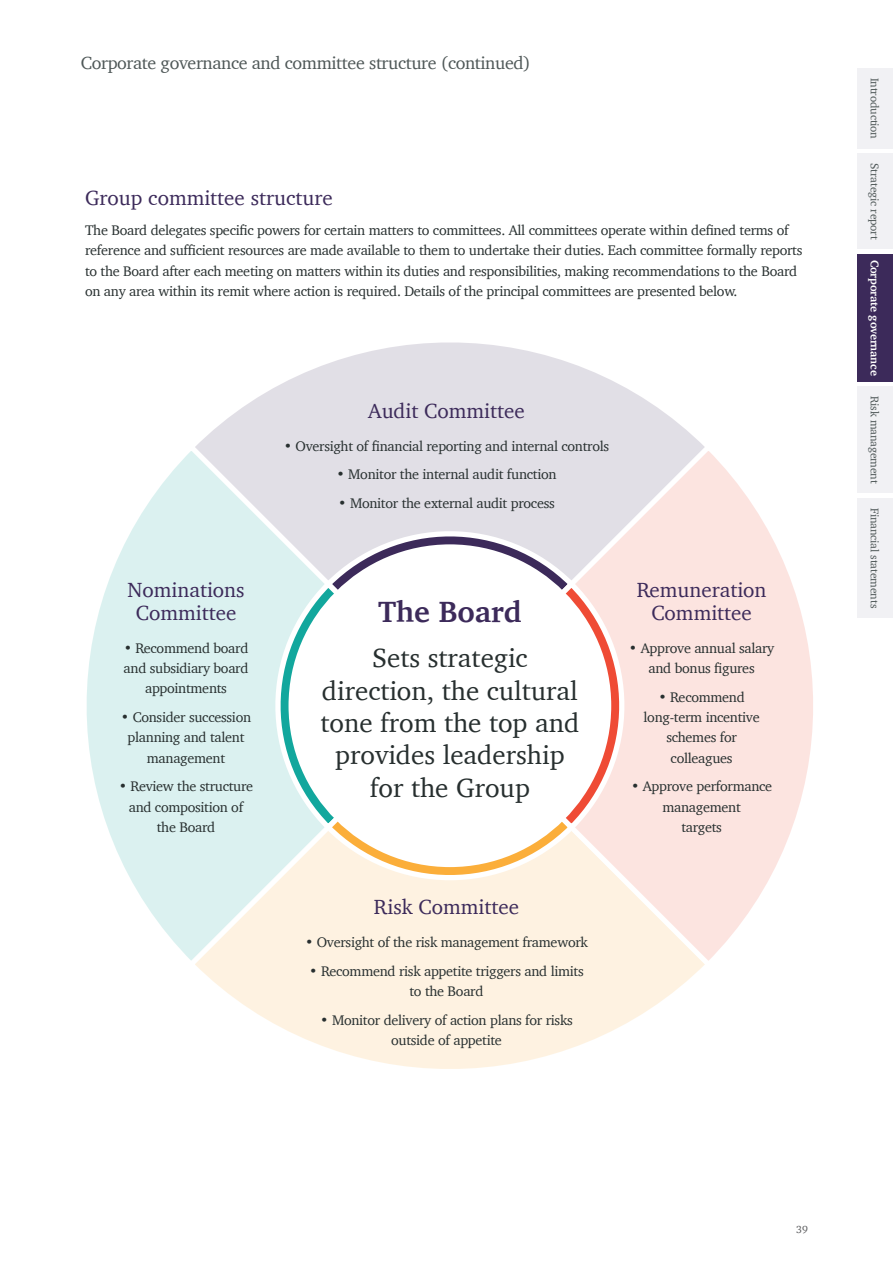
<style>
.page{position:relative;width:893px;height:1263px;background:#fff}
.page>*{position:absolute;margin:0;border:0;box-sizing:border-box;transform-origin:0 0}
.t1{font:700 30px "Charter";color:#3c2a5a}
.t2{font:27px/32.4px "Charter";color:#272f2f;text-align:center}
.t3{font:21px/22.5px "Charter";color:#3c2a5a;text-align:center}
.t4{font:18px "Charter";letter-spacing:-.02em;color:#4e5757}
.t5{font:14.25px/20.2px "Charter";letter-spacing:-.02em;color:#272f2f;text-align:center}
.t6{font:11.55px "Charter";letter-spacing:-.01em;color:#4e5757}
.t7{font:700 11.55px "Charter";letter-spacing:-.01em;color:#fff}
.t8{font:10.5px "Charter";color:#57585a}
</style>
<div class="page">
<div style="left:857px;top:153px;width:36px;height:96px;background:#f1f1f4"></div>
<div style="left:857px;top:68px;width:36px;height:81px;background:#f1f1f4"></div>
<div style="left:857px;top:254px;width:36px;height:128px;background:#3c2a5a"></div>
<div style="left:857px;top:386px;width:36px;height:107px;background:#f1f1f4"></div>
<div style="left:857px;top:498px;width:36px;height:120px;background:#f1f1f4"></div>
<svg style="left:203px;top:342px;width:494px;height:98px"></svg>
<svg style="left:86px;top:440px;width:357px;height:513px"></svg>
<svg style="left:184px;top:699px;width:514px;height:370px"></svg>
<svg style="left:443px;top:440px;width:370px;height:531px"></svg>
<svg style="left:321px;top:517px;width:258px;height:60px;background:#cbc6d3"></svg>
<svg style="left:261px;top:577px;width:91px;height:258px;background:#bde4e3"></svg>
<svg style="left:321px;top:803px;width:258px;height:91px;background:#fbe7c9"></svg>
<svg style="left:547px;top:577px;width:92px;height:258px;background:#f8ccc5"></svg>
<div style="left:289px;top:544px;width:322px;height:323px;background:#fff;border-radius:50%"></div>
<p class="t4" style="left:81px;top:47px;width:451px">Corporate governance and committee structure (continued)</p>
<h3 class="t3" style="left:85px;top:186px;width:249px">Group committee structure</h3>
<p class="t5" style="left:85px;top:220px;width:719px;text-align:left">The Board delegates specific powers for certain matters to committees. All committees operate within defined terms of reference and sufficient resources are made available to them to undertake their duties. Each committee formally reports to the Board after each meeting on matters within its duties and responsibilities, making recommendations to the Board on any area within its remit where action is required. Details of the principal committees are presented below.</p>
<h3 class="t3" style="left:128px;top:579px;width:118px">Nominations<br>Committee</h3>
<p class="t5" style="left:124px;top:638px;width:126px">• Recommend board and subsidiary board appointments</p>
<p class="t5" style="left:121px;top:707px;width:132px">• Consider succession planning and talent management</p>
<p class="t5" style="left:119px;top:776px;width:136px">• Review the structure and composition of the Board</p>
<h3 class="t3" style="left:368px;top:399px;width:158px">Audit Committee</h3>
<p class="t5" style="left:284px;top:435px;width:327px">• Oversight of financial reporting and internal controls</p>
<p class="t5" style="left:336px;top:464px;width:222px">• Monitor the internal audit function</p>
<p class="t5" style="left:338px;top:493px;width:218px">• Monitor the external audit process</p>
<h1 class="t1" style="left:378px;top:586px;width:145px">The Board</h1>
<h2 class="t2" style="left:321px;top:641px;width:260px">Sets strategic direction, the cultural tone from the top and provides leadership for the Group</h2>
<h3 class="t3" style="left:374px;top:895px;width:147px">Risk Committee</h3>
<p class="t5" style="left:305px;top:932px;width:284px">• Oversight of the risk management framework</p>
<p class="t5" style="left:309px;top:961px;width:276px">• Recommend risk appetite triggers and limits to the Board</p>
<p class="t5" style="left:320px;top:1010px;width:254px">• Monitor delivery of action plans for risks outside of appetite</p>
<h3 class="t3" style="left:637px;top:579px;width:131px">Remuneration<br>Committee</h3>
<p class="t5" style="left:629px;top:638px;width:147px">• Approve annual salary and bonus figures</p>
<p class="t5" style="left:644px;top:687px;width:118px">• Recommend long-term incentive schemes for colleagues</p>
<p class="t5" style="left:631px;top:776px;width:143px">• Approve performance management<br>targets</p>
<p class="t6" style="left:885px;top:78px;width:63px;rotate:90deg">Introduction</p>
<p class="t6" style="left:885px;top:163px;width:78px;rotate:90deg">Strategic report</p>
<p class="t7" style="left:885px;top:260px;width:117px;rotate:90deg">Corporate governance</p>
<p class="t6" style="left:885px;top:396px;width:89px;rotate:90deg">Risk management</p>
<p class="t6" style="left:885px;top:507px;width:102px;rotate:90deg">Financial statements</p>
<p class="t8" style="left:796px;top:1220px;width:13px">39</p>
</div>
